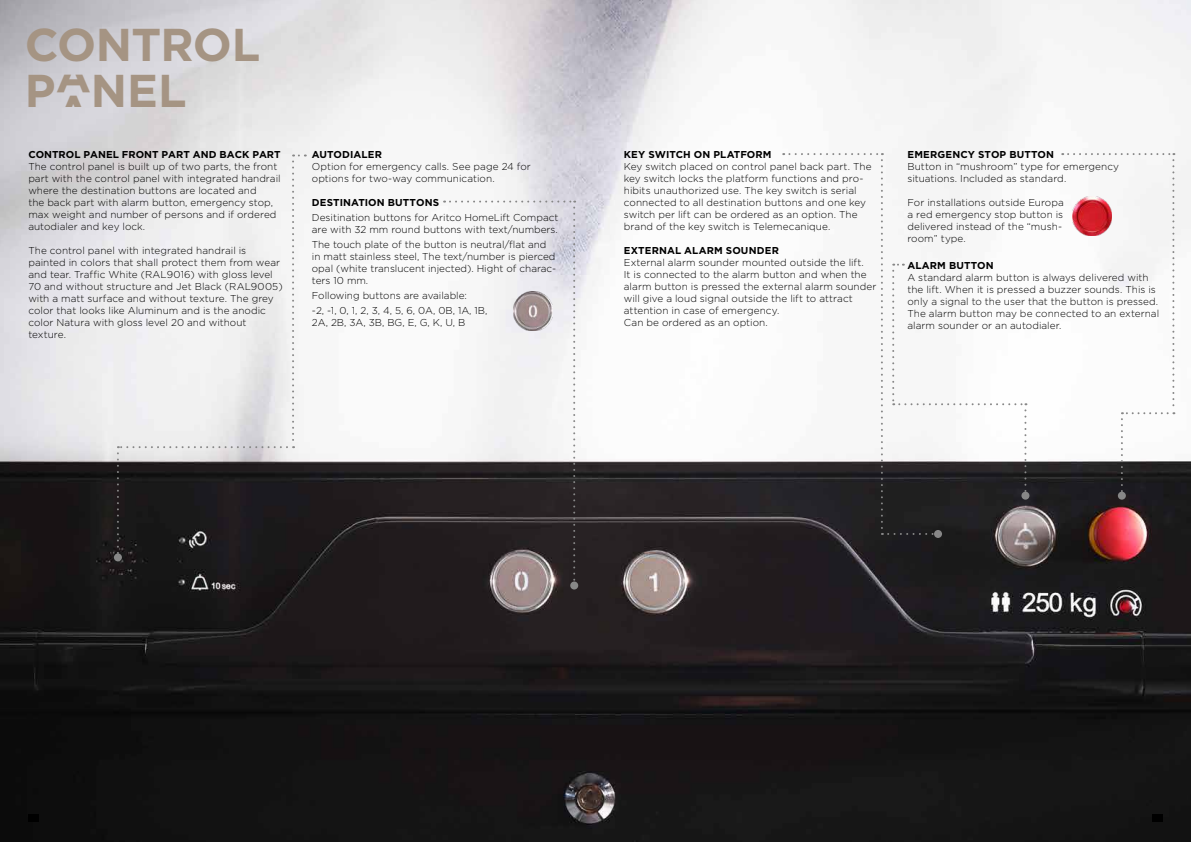
<style>
.page{position:relative;width:1191px;height:842px;background:#fff}
.page>*{position:absolute;margin:0;border:0;box-sizing:border-box;transform-origin:0 0}
.t1{font:700 46px/46px "Gotham";letter-spacing:-.01em;color:#a59483}
.t2{font:300 10px/12px "Gotham";color:#000}
.t3{font:700 10px "Gotham";letter-spacing:.01em;color:#000}
.s1{font-family:"Aritco Letter Lift"}
</style>
<div class="page">
<img style="left:0;top:0;width:1191px;height:842px">
<svg style="left:444px;top:201px;width:131px;height:385px"></svg>
<div style="left:570px;top:581px;width:8px;height:8px;background:#878787;border-radius:50%"></div>
<div style="left:934px;top:530px;width:8px;height:8px;background:#878787;border-radius:50%"></div>
<svg style="left:117px;top:154px;width:182px;height:404px"></svg>
<div style="left:114px;top:553px;width:8px;height:8px;background:#878787;border-radius:50%"></div>
<svg style="left:1062px;top:153px;width:112px;height:344px"></svg>
<div style="left:1117px;top:492px;width:8px;height:8px;background:#878787;border-radius:50%"></div>
<svg style="left:783px;top:153px;width:243px;height:382px"></svg>
<div style="left:1021px;top:492px;width:8px;height:8px;background:#878787;border-radius:50%"></div>
<h1 class="t1" style="left:25px;top:21px;width:237px">CONTROL<br>P<span class="s1">A</span>NEL</h1>
<p class="t3" style="left:28px;top:148px;width:254px">CONTROL PANEL FRONT PART AND BACK PART</p>
<p class="t2" style="left:28px;top:160px;width:254px">The control panel is built up of two parts, the front part with the control panel with integrated handrail where the destination buttons are located and<br>the back part with alarm button, emergency stop, max weight and number of persons and if ordered autodialer and key lock.</p>
<p class="t2" style="left:28px;top:244px;width:256px">The control panel with integrated handrail is painted in colors that shall protect them from wear and tear. Traffic White (RAL9016) with gloss level 70 and without structure and Jet Black (RAL9005) with a matt surface and without texture. The grey color that looks like Aluminum and is the anodic color Natura with gloss level 20 and without texture.</p>
<p class="t3" style="left:312px;top:148px;width:72px">AUTODIALER</p>
<p class="t2" style="left:312px;top:160px;width:220px">Option for emergency calls. See page 24 for options for two-way communication.</p>
<p class="t3" style="left:312px;top:196px;width:129px">DESTINATION BUTTONS</p>
<p class="t2" style="left:312px;top:211px;width:248px">Desitination buttons for Aritco HomeLift Compact are with 32 mm round buttons with text/numbers.</p>
<p class="t2" style="left:312px;top:238px;width:246px">The touch plate of the button is neutral/flat and in matt stainless steel, The text/number is pierced opal (white translucent injected). Hight of charac&shy;ters 10 mm.</p>
<p class="t2" style="left:312px;top:288px;width:177px;line-height:14.8px">Following buttons are available:<br>-2, -1, 0, 1, 2, 3, 4, 5, 6, 0A, 0B, 1A, 1B,</p>
<p class="t2" style="left:312px;top:316px;width:155px">2A, 2B, 3A, 3B, BG, E, G, K, U, B</p>
<p class="t3" style="left:624px;top:148px;width:149px">KEY SWITCH ON PLATFORM</p>
<p class="t2" style="left:624px;top:160px;width:249px">Key switch placed on control panel back part. The key switch locks the platform functions and pro&shy;hibits unauthorized use. The key switch is serial connected to all destination buttons and one key switch per lift can be ordered as an option. The brand of the key switch is Telemecanique.</p>
<p class="t3" style="left:624px;top:244px;width:157px">EXTERNAL ALARM SOUNDER</p>
<p class="t2" style="left:624px;top:256px;width:254px">External alarm sounder mounted outside the lift.<br>It is connected to the alarm button and when the alarm button is pressed the external alarm sounder will give a loud signal outside the lift to attract attention in case of emergency.<br>Can be ordered as an option.</p>
<p class="t3" style="left:907px;top:148px;width:148px">EMERGENCY STOP BUTTON</p>
<p class="t2" style="left:907px;top:160px;width:213px">Button in “mushroom” type for emergency situations. Included as standard.</p>
<p class="t2" style="left:907px;top:196px;width:158px">For installations outside Europa a red emergency stop button is delivered instead of the “mush&shy;room” type.</p>
<p class="t3" style="left:907px;top:259px;width:88px">ALARM BUTTON</p>
<p class="t2" style="left:907px;top:271px;width:253px">A standard alarm button is always delivered with the lift. When it is pressed a buzzer sounds. This is only a signal to the user that the button is pressed.<br>The alarm button may be connected to an external alarm sounder or an autodialer.</p>
</div>
